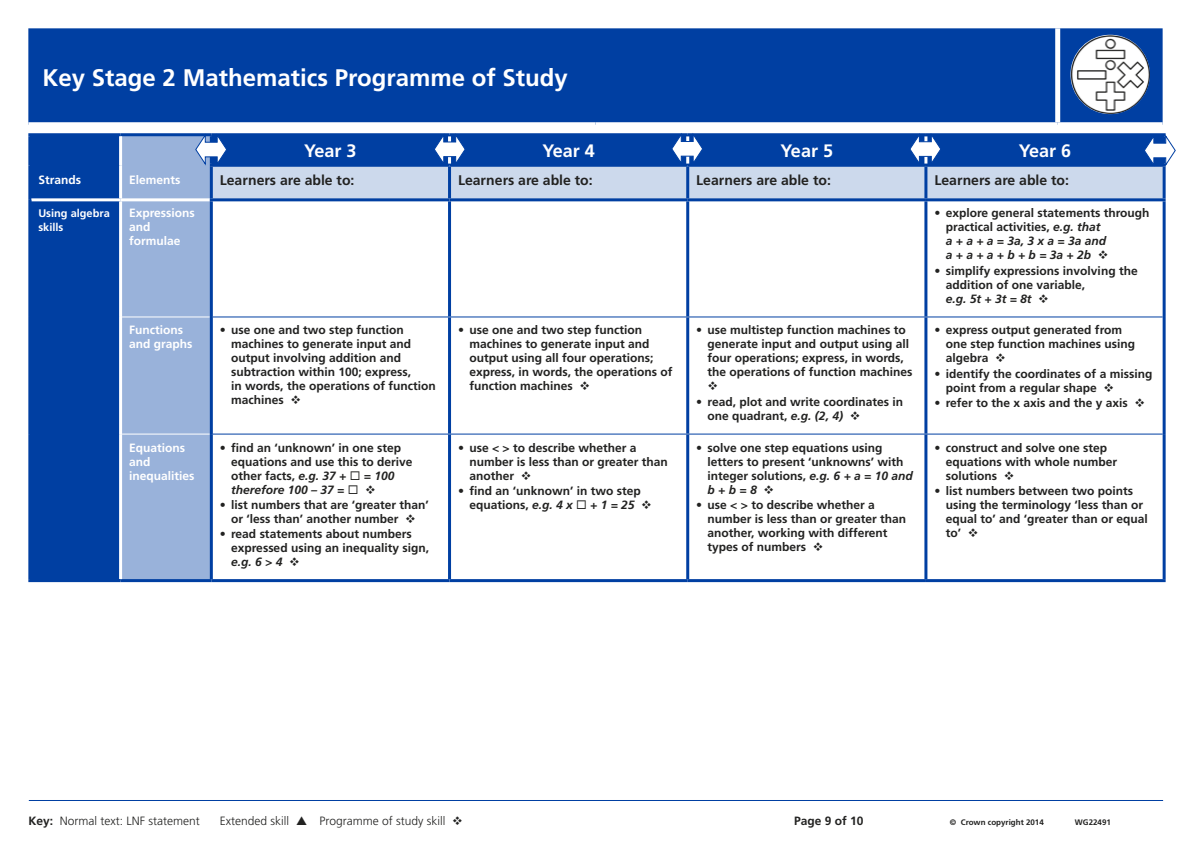
<style>
.page{position:relative;width:1191px;height:842px;background:#fff}
.page>*{position:absolute;margin:0;border:0;box-sizing:border-box;transform-origin:0 0}
.t1{font:700 24px "Frutiger LT Std";color:#fff}
.t2{font:700 18px "Frutiger LT Std";color:#fff}
.t3{font:700 14px "Frutiger LT Std";color:#222221}
.t4{font:700 12px/14px "Frutiger LT Std";color:#222221}
.t5{font:700 12px/14px "Frutiger LT Std";color:#fff}
.t6{font:300 12px "Frutiger LT Std";color:#222221}
.t7{font:700 11px/14px "Frutiger LT Std";color:#fff}
.t8{font:700 8px "Frutiger LT Std";color:#222221}
.s1{font-style:italic}
.s2{font-weight:700}
</style>
<div class="page">
<hr style="left:29px;top:800px;width:1134px;height:1px;background:#003fa2">
<div style="left:31px;top:136px;width:88px;height:443px;background:#003fa2"></div>
<div style="left:122px;top:136px;width:88px;height:443px;background:#99b2da"></div>
<hr style="left:28px;top:133px;width:93px;height:3px;background:#003fa2">
<hr style="left:28px;top:136px;width:3px;height:29px;background:#003fa2">
<hr style="left:121px;top:133px;width:90px;height:3px;background:#003fa2">
<hr style="left:28px;top:165px;width:3px;height:35px;background:#003fa2">
<hr style="left:121px;top:198px;width:89px;height:3px;background:#fff">
<hr style="left:122px;top:316px;width:88px;height:1px;background:#fff">
<hr style="left:122px;top:434px;width:88px;height:1px;background:#fff">
<hr style="left:121px;top:579px;width:90px;height:3px;background:#003fa2">
<hr style="left:926px;top:198px;width:239px;height:3px;background:#003fa2">
<hr style="left:1162px;top:201px;width:3px;height:116px;background:#003fa2">
<hr style="left:926px;top:316px;width:236px;height:1px;background:#003fa2">
<hr style="left:1162px;top:317px;width:3px;height:117px;background:#003fa2">
<hr style="left:926px;top:434px;width:236px;height:1px;background:#003fa2">
<hr style="left:1162px;top:434px;width:3px;height:145px;background:#003fa2">
<hr style="left:924px;top:317px;width:3px;height:117px;background:#003fa2">
<hr style="left:687px;top:434px;width:239px;height:1px;background:#003fa2">
<hr style="left:924px;top:435px;width:3px;height:144px;background:#003fa2">
<hr style="left:687px;top:198px;width:239px;height:3px;background:#003fa2">
<hr style="left:924px;top:201px;width:3px;height:115px;background:#003fa2">
<hr style="left:687px;top:316px;width:239px;height:1px;background:#003fa2">
<hr style="left:449px;top:198px;width:238px;height:3px;background:#003fa2">
<hr style="left:686px;top:201px;width:3px;height:115px;background:#003fa2">
<hr style="left:210px;top:198px;width:239px;height:3px;background:#003fa2">
<hr style="left:210px;top:201px;width:3px;height:116px;background:#003fa2">
<hr style="left:448px;top:201px;width:3px;height:115px;background:#003fa2">
<hr style="left:213px;top:316px;width:236px;height:1px;background:#003fa2">
<hr style="left:210px;top:317px;width:3px;height:117px;background:#003fa2">
<hr style="left:449px;top:316px;width:238px;height:1px;background:#003fa2">
<hr style="left:448px;top:317px;width:3px;height:117px;background:#003fa2">
<hr style="left:686px;top:317px;width:3px;height:117px;background:#003fa2">
<hr style="left:213px;top:434px;width:236px;height:1px;background:#003fa2">
<hr style="left:210px;top:434px;width:3px;height:145px;background:#003fa2">
<hr style="left:449px;top:434px;width:238px;height:1px;background:#003fa2">
<hr style="left:448px;top:435px;width:3px;height:144px;background:#003fa2">
<hr style="left:686px;top:435px;width:3px;height:144px;background:#003fa2">
<hr style="left:211px;top:579px;width:238px;height:3px;background:#003fa2">
<hr style="left:449px;top:579px;width:238px;height:3px;background:#003fa2">
<hr style="left:687px;top:579px;width:239px;height:3px;background:#003fa2">
<hr style="left:926px;top:579px;width:239px;height:3px;background:#003fa2">
<hr style="left:31px;top:198px;width:90px;height:3px;background:#fff">
<hr style="left:28px;top:200px;width:3px;height:117px;background:#003fa2">
<hr style="left:28px;top:317px;width:3px;height:117px;background:#003fa2">
<hr style="left:28px;top:434px;width:3px;height:145px;background:#003fa2">
<hr style="left:28px;top:579px;width:93px;height:3px;background:#003fa2">
<div style="left:28px;top:28px;width:1134px;height:94px;background:#003fa2"></div>
<div style="left:1055px;top:28px;width:5px;height:94px;background:#fff"></div>
<img style="left:1070px;top:35px;width:79px;height:79px;border-radius:40px">
<svg style="left:195px;top:133px;width:981px;height:67px;background:#698ec8"></svg>
<h1 class="t1" style="left:43px;top:63px;width:527px">Key Stage 2 Mathematics Programme of Study</h1>
<h2 class="t2" style="left:304px;top:140px;width:54px">Year 3</h2>
<h2 class="t2" style="left:542px;top:140px;width:54px">Year 4</h2>
<h2 class="t2" style="left:780px;top:140px;width:54px">Year 5</h2>
<h2 class="t2" style="left:1018px;top:140px;width:54px">Year 6</h2>
<p class="t5" style="left:38px;top:173px;width:44px">Strands</p>
<p class="t5" style="left:129px;top:173px;width:53px">Elements</p>
<p class="t3" style="left:220px;top:172px;width:136px">Learners are able to:</p>
<p class="t3" style="left:458px;top:172px;width:136px">Learners are able to:</p>
<p class="t3" style="left:696px;top:172px;width:136px">Learners are able to:</p>
<p class="t3" style="left:934px;top:172px;width:136px">Learners are able to:</p>
<p class="t7" style="left:38px;top:206px;width:73px">Using algebra skills</p>
<p class="t5" style="left:129px;top:206px;width:67px">Expressions and formulae</p>
<p class="t4" style="left:945px;top:206px;width:205px;text-indent:-11px">• explore general statements through practical activities, <span class="s1">e.g. that<br>a + a + a = 3a, 3 x a = 3a and<br>a + a + a + b + b = 3a + 2b</span> ❖</p>
<p class="t4" style="left:945px;top:264px;width:193px;text-indent:-11px">• simplify expressions involving the addition of one variable,<br><span class="s1">e.g. 5t + 3t = 8t</span> ❖</p>
<p class="t5" style="left:129px;top:323px;width:65px">Functions and graphs</p>
<p class="t4" style="left:231px;top:323px;width:206px;text-indent:-11px">• use one and two step function machines to generate input and output involving addition and subtraction within 100; express,<br>in words, the operations of function machines ❖</p>
<p class="t4" style="left:469px;top:323px;width:204px;text-indent:-11px">• use one and two step function machines to generate input and output using all four operations; express, in words, the operations of function machines ❖</p>
<p class="t4" style="left:707px;top:323px;width:206px;text-indent:-11px">• use multistep function machines to generate input and output using all four operations; express, in words, the operations of function machines</p>
<p class="t4" style="left:945px;top:323px;width:191px;text-indent:-11px">• express output generated from one step function machines using algebra ❖</p>
<p class="t4" style="left:945px;top:367px;width:208px;text-indent:-11px">• identify the coordinates of a missing point from a regular shape ❖</p>
<p class="t4" style="left:934px;top:396px;width:212px">• refer to the x axis and the y axis ❖</p>
<p class="t4" style="left:707px;top:395px;width:197px;text-indent:-11px">• read, plot and write coordinates in one quadrant, <span class="s1">e.g. (2, 4)</span> ❖</p>
<p class="t5" style="left:129px;top:440px;width:67px">Equations and inequalities</p>
<p class="t4" style="left:231px;top:440px;width:183px;text-indent:-11px">• find an ‘unknown’ in one step equations and use this to derive other facts, <span class="s1">e.g. 37 +</span> ◻ <span class="s1">= 100 therefore 100 – 37 =</span> ◻ ❖</p>
<p class="t4" style="left:220px;top:498px;width:210px;text-align:center">• list numbers that are ‘greater than’ or ‘less than’ another number ❖</p>
<p class="t4" style="left:231px;top:527px;width:199px;text-indent:-11px">• read statements about numbers expressed using an inequality sign, <span class="s1">e.g. 6 &gt; 4</span> ❖</p>
<p class="t4" style="left:469px;top:440px;width:200px;text-indent:-11px">• use &lt; &gt; to describe whether a number is less than or greater than another ❖</p>
<p class="t4" style="left:469px;top:484px;width:184px;text-indent:-11px">• find an ‘unknown’ in two step equations, <span class="s1">e.g. 4 x</span> ◻ <span class="s1">+ 1 = 25</span> ❖</p>
<p class="t4" style="left:707px;top:440px;width:207px;text-indent:-11px">• solve one step equations using letters to present ‘unknowns’ with integer solutions, <span class="s1">e.g. 6 + a = 10 and b + b = 8</span> ❖</p>
<p class="t4" style="left:707px;top:498px;width:200px;text-indent:-11px">• use &lt; &gt; to describe whether a number is less than or greater than another, working with different types of numbers ❖</p>
<p class="t4" style="left:945px;top:440px;width:173px;text-indent:-11px">• construct and solve one step equations with whole number solutions ❖</p>
<p class="t4" style="left:945px;top:484px;width:203px;text-indent:-11px">• list numbers between two points using the terminology ‘less than or equal to’ and ‘greater than or equal to’ ❖</p>
<p class="t6" style="left:28px;top:814px;width:173px"><span class="s2">Key:</span> Normal text: LNF statement</p>
<p class="t6" style="left:220px;top:814px;width:71px">Extended skill</p>
<p class="t6" style="left:319px;top:814px;width:145px">Programme of study skill ❖</p>
<p class="t4" style="left:794px;top:814px;width:71px">Page 9 of 10</p>
<p class="t8" style="left:950px;top:817px;width:95px">© Crown copyright 2014</p>
<p class="t8" style="left:1075px;top:817px;width:38px">WG22491</p>
</div>
